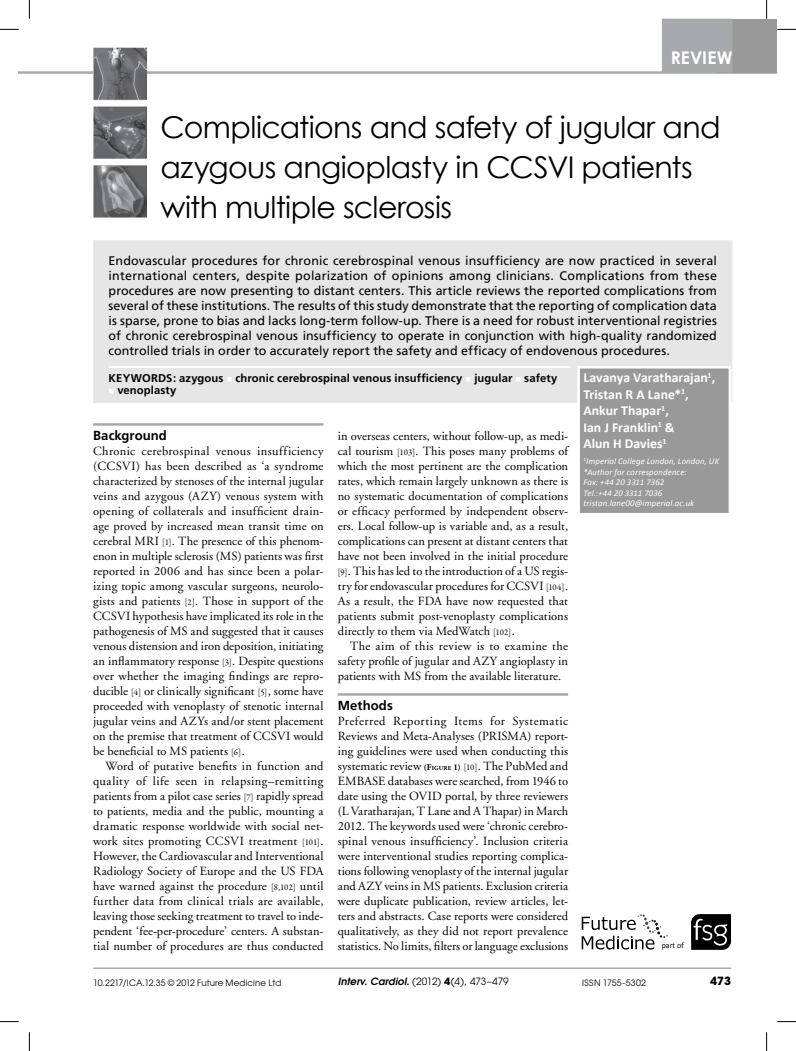
<style>
.page{position:relative;width:796px;height:1051px;background:#fff}
.page>*{position:absolute;margin:0;border:0;box-sizing:border-box;transform-origin:0 0}
.t1{font:30px/40px "Century Gothic";letter-spacing:-.02em;color:#000}
.t2{font:700 17.5px "Century Gothic";letter-spacing:.01em;color:#fff}
.t3{font:700 13.75px/16.5px "Calibri";color:#fff}
.t4{font:700 13.12px "Frutiger";letter-spacing:.005em;color:#000}
.t5{font:12.5px/15px "Adobe Garamond";letter-spacing:.005em;color:#000;text-align:justify}
.t6{font:12.5px/15px "Frutiger";letter-spacing:.005em;color:#000;text-align:justify}
.t7{font:700 11.25px "Frutiger";letter-spacing:.01em;color:#000}
.t8{font:700 11.25px "Avant Garde";color:#000}
.t9{font:10px "Avant Garde";letter-spacing:-.015em;color:#000}
.t10{font:italic 8.75px/10.5px "Calibri";letter-spacing:.015em;color:#fff}
.t11{font:8.75px "Avant Garde";letter-spacing:.01em;color:#000}
.t12{font:8.75px "Avant Garde";letter-spacing:.035em;color:#000}
.t13{font:8.12px "Calibri";color:#000}
.s1{color:#fff}
.s2{font-family:"Garamond Premr Pro";font-size:8.75px}
.s3{font-weight:700;font-size:8.75px}
.s4{font-weight:700;font-size:6.12px}
.s5{font-weight:600;font-style:italic}
.s6{font-weight:700}
</style>
<div class="page">
<hr style="left:93px;top:967px;width:638px;height:2px;background:#a8a9ad">
<hr style="left:19px;top:71px;width:758px;height:3px;background:#a8a9ad">
<div style="left:717px;top:19px;width:60px;height:54px;background:#999"></div>
<svg style="left:691px;top:914px;width:40px;height:36px"></svg>
<svg style="left:582px;top:914px;width:85px;height:35px"></svg>
<div style="left:662px;top:19px;width:70px;height:53px;background:#a8a9ad"></div>
<div style="left:94px;top:241px;width:638px;height:161px;background:#e6e6e6"></div>
<hr style="left:109px;top:366px;width:461px;height:2px;background:#fff">
<div style="left:93px;top:240px;width:639px;height:163px;border:1px solid #e6e7e9"></div>
<hr style="left:93px;top:423px;width:230px;height:3px;background:#a8a9ad">
<hr style="left:338px;top:693px;width:230px;height:3px;background:#a8a9ad">
<div style="left:579px;top:367px;width:151px;height:147px;background:#999"></div>
<div style="left:577px;top:366px;width:154px;height:149px;border:2px solid #fff"></div>
<img style="left:93px;top:48px;width:53px;height:170px">
<svg style="left:0;top:29px;width:19px;height:1px"></svg>
<svg style="left:777px;top:29px;width:19px;height:1px"></svg>
<svg style="left:0;top:1021px;width:19px;height:1px"></svg>
<svg style="left:777px;top:1021px;width:19px;height:1px"></svg>
<svg style="left:29px;top:0;width:1px;height:19px"></svg>
<svg style="left:29px;top:1032px;width:1px;height:19px"></svg>
<svg style="left:766px;top:0;width:1px;height:19px"></svg>
<svg style="left:766px;top:1032px;width:1px;height:19px"></svg>
<h2 class="t2" style="left:670px;top:45px;width:63px">REVIEW</h2>
<h1 class="t1" style="left:160px;top:106px;width:561px">Complications and safety of jugular and azygous angioplasty in CCSVI patients with multiple sclerosis</h1>
<p class="t6" style="left:109px;top:253px;width:610px">Endovascular procedures for chronic cerebrospinal venous insufficiency are now practiced in several international centers, despite polarization of opinions among clinicians. Complications from these procedures are now presenting to distant centers. This article reviews the reported complications from several of these institutions. The results of this study demonstrate that the reporting of complication data is sparse, prone to bias and lacks long-term follow-up. There is a need for robust interventional registries of chronic cerebrospinal venous insufficiency to operate in conjunction with high-quality randomized controlled trials in order to accurately report the safety and efficacy of endovenous procedures.</p>
<p class="t7" style="left:109px;top:372px;width:450px">KEYWORDS: azygous <span class="s1">■</span> chronic cerebrospinal venous insufficiency <span class="s1">■</span> jugular <span class="s1">■</span> safety</p>
<p class="t7" style="left:109px;top:383px;width:69px"><span class="s1">■</span> venoplasty</p>
<p class="t4" style="left:93px;top:428px;width:75px">Background</p>
<p class="t5" style="left:93px;top:444px;width:232px">Chronic cerebrospinal venous insufficiency (CCSVI) has been described as ‘a syndrome characterized by stenoses of the internal jugular veins and azygous (AZY) venous system with opening of collaterals and insufficient drain&shy;age proved by increased mean transit time on cerebral MRI <span class="s2">[1]</span>. The presence of this phenom&shy;enon in multiple sclerosis (MS) patients was first reported in 2006 and has since been a polar&shy;izing topic among vascular surgeons, neurolo&shy;gists and patients <span class="s2">[2]</span>. Those in support of the CCSVI hypothesis have implicated its role in the pathogenesis of MS and suggested that it causes venous distension and iron deposition, initiating an inflammatory response <span class="s2">[3]</span>. Despite questions over whether the imaging findings are repro&shy;ducible <span class="s2">[4]</span> or clinically significant <span class="s2">[5]</span>, some have proceeded with venoplasty of stenotic internal jugular veins and AZYs and/or stent placement on the premise that treatment of CCSVI would be beneficial to MS patients <span class="s2">[6]</span>.</p>
<p class="t5" style="left:93px;top:759px;width:232px;text-indent:12px">Word of putative benefits in function and quality of life seen in relapsing–remitting patients from a pilot case series <span class="s2">[7]</span> rapidly spread to patients, media and the public, mounting a dramatic response worldwide with social net&shy;work sites promoting CCSVI treatment <span class="s2">[101]</span>.<br>However, the Cardiovascular and Interventional Radiology Society of Europe and the US FDA have warned against the procedure <span class="s2">[8,102]</span> until further data from clinical trials are available, leaving those seeking treatment to travel to inde&shy;pendent ‘fee-per-procedure’ centers. A substan&shy;tial number of procedures are thus conducted</p>
<p class="t3" style="left:583px;top:369px;width:133px">Lavanya Varatharajan<sup>1</sup>,<br>Tristan R A Lane*<sup>1</sup>,<br>Ankur Thapar<sup>1</sup>,<br>Ian J Franklin<sup>1</sup> &amp;<br>Alun H Davies<sup>1</sup></p>
<p class="t10" style="left:583px;top:456px;width:137px"><sup>1</sup>Imperial College London, London, UK *Author for correspondence:<br>Fax: +44 20 3311 7362<br>Tel.:+44 20 3311 7036 tristan.lane00@imperial.ac.uk</p>
<p class="t5" style="left:338px;top:429px;width:232px">in overseas centers, without follow-up, as medi&shy;cal tourism <span class="s2">[103]</span>. This poses many problems of which the most pertinent are the complication rates, which remain largely unknown as there is no systematic documentation of complications or efficacy performed by independent observ&shy;ers. Local follow-up is variable and, as a result, complications can present at distant centers that have not been involved in the initial procedure <span class="s2">[9]</span>. This has led to the introduction of a US regis&shy;try for endovascular procedures for CCSVI <span class="s2">[104]</span>.<br>As a result, the FDA have now requested that patients submit post-venoplasty complications directly to them via MedWatch <span class="s2">[102]</span>.</p>
<p class="t5" style="left:338px;top:639px;width:232px;text-indent:12px">The aim of this review is to examine the safety profile of jugular and AZY angioplasty in patients with MS from the available literature.</p>
<p class="t4" style="left:338px;top:698px;width:57px">Methods</p>
<p class="t5" style="left:338px;top:714px;width:232px">Preferred Reporting Items for Systematic Reviews and Meta-Analyses (PRISMA) report&shy;ing guidelines were used when conducting this systematic review <span class="s3">(F</span><span class="s4">IGURE</span> <span class="s3">1)</span> <span class="s2">[10]</span>. The PubMed and EMBASE databases were searched, from 1946 to date using the OVID portal, by three reviewers (L Varatharajan, T Lane and A Thapar) in March 2012. The keywords used were ‘chronic cerebro&shy;spinal venous insufficiency’. Inclusion criteria were interventional studies reporting complica&shy;tions following venoplasty of the internal jugular and AZY veins in MS patients. Exclusion criteria were duplicate publication, review articles, let&shy;ters and abstracts. Case reports were considered qualitatively, as they did not report prevalence statistics. No limits, filters or language exclusions</p>
<p class="t13" style="left:662px;top:940px;width:24px">part of</p>
<p class="t11" style="left:93px;top:977px;width:190px">10.2217/ICA.12.35 © 2012 Future Medicine Ltd</p>
<p class="t9" style="left:338px;top:976px;width:172px"><span class="s5">Interv. Cardiol.</span> (2012) <span class="s6">4</span>(4), 473–479</p>
<p class="t12" style="left:582px;top:977px;width:65px">ISSN 1755-5302</p>
<p class="t8" style="left:710px;top:973px;width:22px">473</p>
</div>
